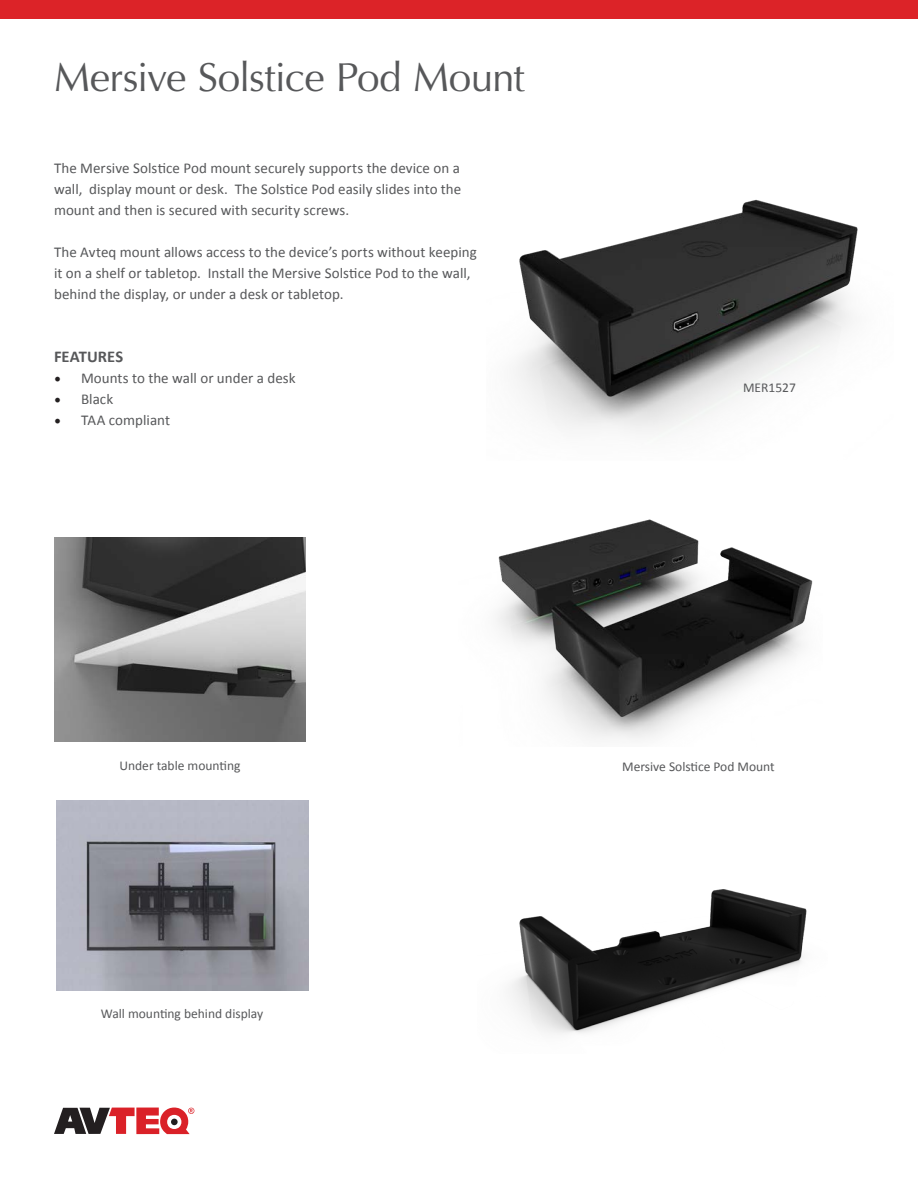
<style>
.page{position:relative;width:918px;height:1188px;background:#fff}
.page>*{position:absolute;margin:0;border:0;box-sizing:border-box;transform-origin:0 0}
.t1{font:40.5px "Optima";letter-spacing:-.02em;color:#57585a}
.t2{font:700 16.5px "Calibri";color:#57585a}
.t3{font:15px/21px "Calibri";letter-spacing:.005em;color:#57585a;text-align:justify}
.t4{font:13.5px "Calibri";color:#57585a}
.s1{font-family:"Minion Pro";font-size:18px;color:#231f20}
</style>
<div class="page">
<div style="left:0;top:0;width:918px;height:19px;background:#dc2328"></div>
<svg style="left:54px;top:1108px;width:140px;height:26px"></svg>
<img style="left:515px;top:199px;width:343px;height:234px">
<img style="left:497px;top:519px;width:316px;height:220px">
<img style="left:54px;top:538px;width:252px;height:204px">
<img style="left:56px;top:800px;width:252px;height:190px">
<img style="left:510px;top:889px;width:297px;height:145px">
<p class="t1" style="left:54px;top:54px;width:472px">Mersive Solstice Pod Mount</p>
<p class="t3" style="left:54px;top:158px;width:409px">The Mersive Solstice Pod mount securely supports the device on a wall, display mount or desk. The Solstice Pod easily slides into the mount and then is secured with security screws.</p>
<p class="t3" style="left:54px;top:242px;width:424px;text-align:left">The Avteq mount allows access to the device’s ports without keeping it on a shelf or tabletop. Install the Mersive Solstice Pod to the wall, behind the display, or under a desk or tabletop.</p>
<p class="t2" style="left:54px;top:346px;width:71px">FEATURES</p>
<p class="t3" style="left:54px;top:368px;width:243px"><span class="s1">•</span> Mounts to the wall or under a desk</p>
<p class="t3" style="left:54px;top:389px;width:61px"><span class="s1">•</span> Black</p>
<p class="t3" style="left:54px;top:410px;width:118px"><span class="s1">•</span> TAA compliant</p>
<p class="t4" style="left:743px;top:379px;width:54px">MER1527</p>
<p class="t4" style="left:119px;top:757px;width:123px">Under table mounting</p>
<p class="t4" style="left:622px;top:758px;width:154px">Mersive Solstice Pod Mount</p>
<p class="t4" style="left:101px;top:1005px;width:164px">Wall mounting behind display</p>
</div>
